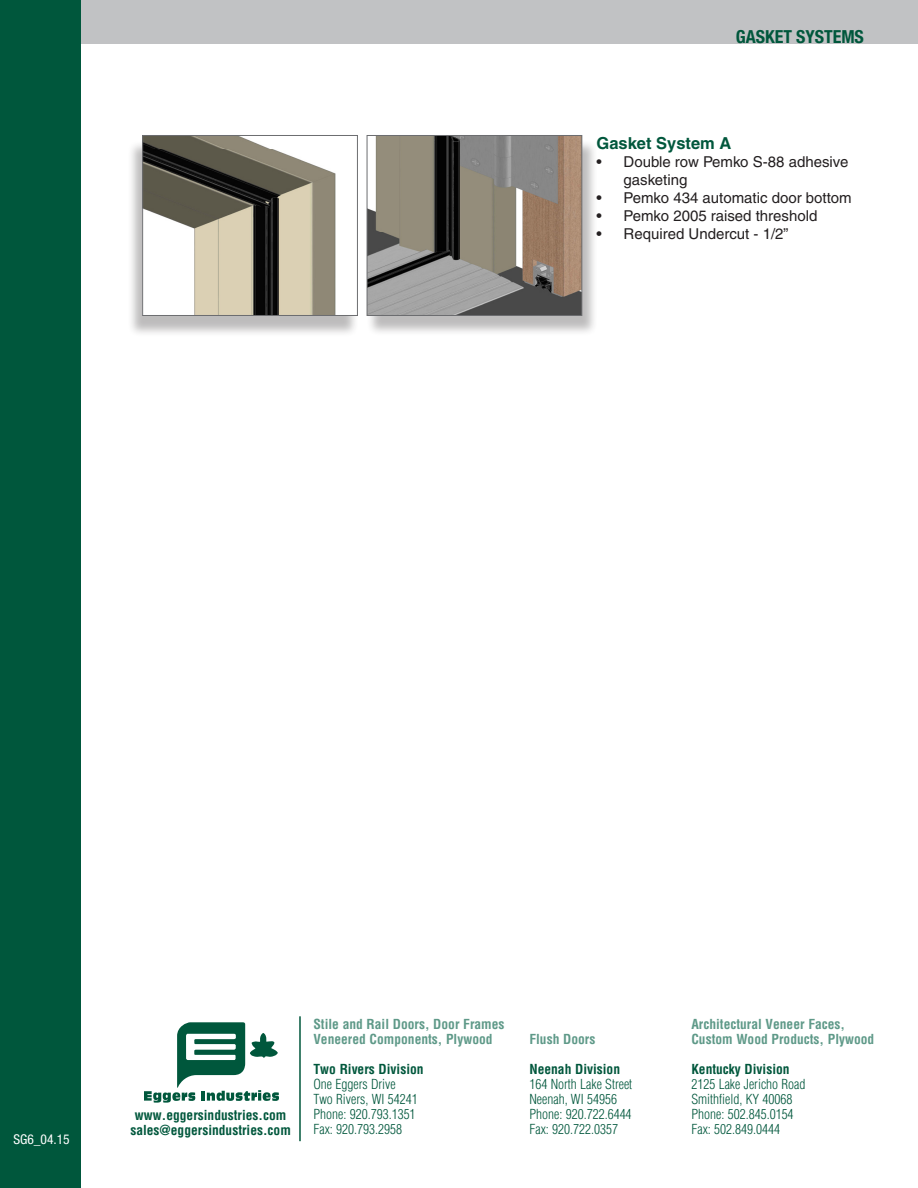
<style>
.page{position:relative;width:918px;height:1188px;background:#fff}
.page>*{position:absolute;margin:0;border:0;box-sizing:border-box;transform-origin:0 0}
.t1{font:700 condensed 18px "Helvetica Neue";color:#00573c}
.t2{font:700 16.5px "Helvetica";color:#00573c}
.t3{font:15px/18px "Helvetica";color:#231f20}
.t4{font:300 condensed 13.5px "Helvetica";color:#00573c}
.t5{font:700 condensed 13.5px "Helvetica";color:#5e9988}
.t6{font:700 condensed 13.5px "Helvetica";color:#00573c}
.t7{font:condensed 13.5px "Helvetica Neue";color:#fff}
</style>
<div class="page">
<svg style="left:144px;top:1022px;width:135px;height:81px"></svg>
<hr style="left:299px;top:1016px;width:2px;height:125px;background:#00573c">
<div style="left:0;top:0;width:918px;height:44px;background:#c1c2c4"></div>
<div style="left:0;top:0;width:80px;height:1188px;background:#00573c"></div>
<div style="left:127px;top:140px;width:232px;height:197px;background:#231f20;opacity:.3"></div>
<img style="left:144px;top:137px;width:212px;height:177px">
<div style="left:142px;top:135px;width:216px;height:181px;border:1px solid #6c6d70"></div>
<div style="left:366px;top:140px;width:232px;height:197px;background:#231f20;opacity:.3"></div>
<img style="left:369px;top:137px;width:211px;height:177px">
<div style="left:367px;top:135px;width:215px;height:181px;border:1px solid #6c6d70"></div>
<p class="t1" style="left:736px;top:26px;width:130px">GASKET SYSTEMS</p>
<p class="t2" style="left:597px;top:133px;width:136px">Gasket System A</p>
<p class="t3" style="left:624px;top:153px;width:226px;text-indent:-27px">• Double row Pemko S-88 adhesive gasketing</p>
<p class="t3" style="left:597px;top:189px;width:257px">• Pemko 434 automatic door bottom</p>
<p class="t3" style="left:597px;top:207px;width:222px">• Pemko 2005 raised threshold</p>
<p class="t3" style="left:597px;top:225px;width:194px">• Required Undercut - 1/2”</p>
<p class="t7" style="left:13px;top:1132px;width:58px">SG6_04.15</p>
<p class="t6" style="left:135px;top:1107px;width:153px">www.eggersindustries.com</p>
<p class="t6" style="left:130px;top:1122px;width:162px">sales@eggersindustries.com</p>
<p class="t5" style="left:313px;top:1015px;width:193px">Stile and Rail Doors, Door Frames</p>
<p class="t5" style="left:691px;top:1015px;width:155px">Architectural Veneer Faces,</p>
<p class="t5" style="left:313px;top:1030px;width:181px">Veneered Components, Plywood</p>
<p class="t5" style="left:529px;top:1030px;width:67px">Flush Doors</p>
<p class="t5" style="left:691px;top:1030px;width:184px">Custom Wood Products, Plywood</p>
<p class="t6" style="left:313px;top:1060px;width:112px">Two Rivers Division</p>
<p class="t6" style="left:529px;top:1060px;width:92px">Neenah Division</p>
<p class="t6" style="left:691px;top:1060px;width:100px">Kentucky Division</p>
<p class="t4" style="left:313px;top:1075px;width:84px">One Eggers Drive</p>
<p class="t4" style="left:529px;top:1075px;width:104px">164 North Lake Street</p>
<p class="t4" style="left:691px;top:1075px;width:116px">2125 Lake Jericho Road</p>
<p class="t4" style="left:313px;top:1090px;width:106px">Two Rivers, WI 54241</p>
<p class="t4" style="left:529px;top:1090px;width:89px">Neenah, WI 54956</p>
<p class="t4" style="left:691px;top:1090px;width:103px">Smithfield, KY 40068</p>
<p class="t4" style="left:313px;top:1105px;width:104px">Phone: 920.793.1351</p>
<p class="t4" style="left:529px;top:1105px;width:104px">Phone: 920.722.6444</p>
<p class="t4" style="left:691px;top:1105px;width:104px">Phone: 502.845.0154</p>
<p class="t4" style="left:313px;top:1120px;width:90px">Fax: 920.793.2958</p>
<p class="t4" style="left:529px;top:1120px;width:90px">Fax: 920.722.0357</p>
<p class="t4" style="left:691px;top:1120px;width:90px">Fax: 502.849.0444</p>
</div>
